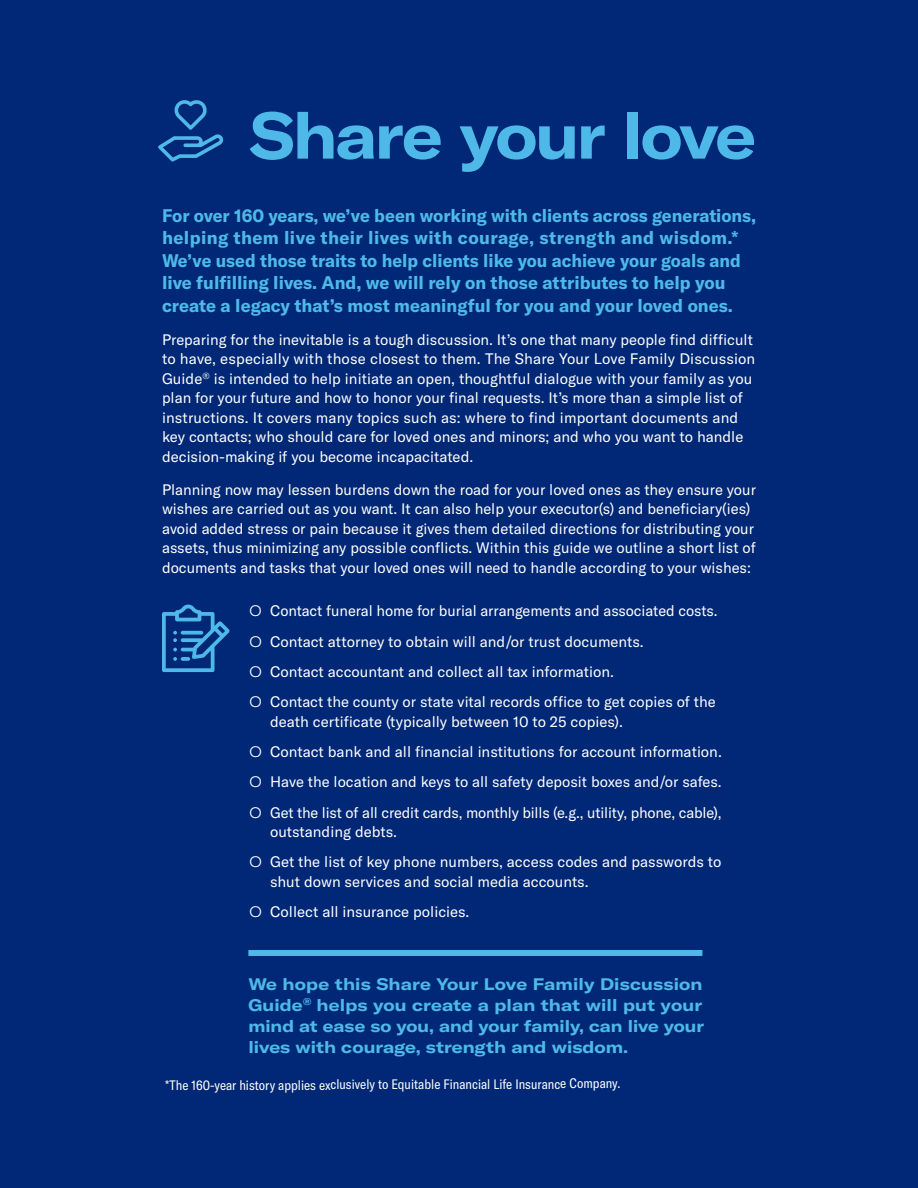
<style>
.page{position:relative;width:918px;height:1188px;background:#002876}
.page>*{position:absolute;margin:0;border:0;box-sizing:border-box;transform-origin:0 0}
.A_Head{font:700 expanded 64.5px "GT America";letter-spacing:-.035em;color:#4eb9e9;scale:.95 1}
.Intro_Copy{font:700 18px/22.5px "GT America";color:#4eb9e9}
.Callout_3{font:700 expanded 16.5px/21px "GT America";letter-spacing:.005em;color:#4eb9e9}
.Intro_Copy-2{font:15px/19.5px "GT America";color:#fff}
.Body_Copy{font:15px/19.5px "GT America";color:#fff}
.t1{font:condensed 13.5px "GT America";letter-spacing:-.005em;color:#fff}
.s1{font-weight:900}
</style>
<div class="page">
<div style="left:248px;top:950px;width:454px;height:6px;background:#4eb9e9"></div>
<svg style="left:162px;top:605px;width:68px;height:67px"></svg>
<svg style="left:158px;top:100px;width:65px;height:62px"></svg>
<p class="A_Head" style="left:250px;top:95px;width:534px">Share your love</p>
<p class="Intro_Copy" style="left:162px;top:204px;width:596px">For over 160 years, we’ve been working with clients across generations, helping them live their lives with courage, strength and wisdom.* We’ve used those traits to help clients like you achieve your goals and live fulfilling lives. And, we will rely on those attributes to help you create a legacy that’s most meaningful for you and your loved ones.</p>
<p class="Intro_Copy-2" style="left:162px;top:330px;width:595px">Preparing for the inevitable is a tough discussion. It’s one that many people find difficult to have, especially with those closest to them. The Share Your Love Family Discussion Guide<sup>®</sup> is intended to help initiate an open, thoughtful dialogue with your family as you plan for your future and how to honor your final requests. It’s more than a simple list of instructions. It covers many topics such as: where to find important documents and key contacts; who should care for loved ones and minors; and who you want to handle decision-making if you become incapacitated.</p>
<p class="Body_Copy" style="left:162px;top:480px;width:596px">Planning now may lessen burdens down the road for your loved ones as they ensure your wishes are carried out as you want. It can also help your executor(s) and beneficiary(ies) avoid added stress or pain because it gives them detailed directions for distributing your assets, thus minimizing any possible conflicts. Within this guide we outline a short list of documents and tasks that your loved ones will need to handle according to your wishes:</p>
<p class="Intro_Copy-2" style="left:250px;top:601px;width:469px"><span class="s1">○</span> Contact funeral home for burial arrangements and associated costs.</p>
<p class="Intro_Copy-2" style="left:250px;top:632px;width:395px"><span class="s1">○</span> Contact attorney to obtain will and/or trust documents.</p>
<p class="Intro_Copy-2" style="left:250px;top:662px;width:366px"><span class="s1">○</span> Contact accountant and collect all tax information.</p>
<p class="Intro_Copy-2" style="left:270px;top:692px;width:447px;text-indent:-20px"><span class="s1">○</span> Contact the county or state vital records office to get copies of the death certificate (typically between 10 to 25 copies).</p>
<p class="Intro_Copy-2" style="left:250px;top:742px;width:474px"><span class="s1">○</span> Contact bank and all financial institutions for account information.</p>
<p class="Intro_Copy-2" style="left:250px;top:772px;width:473px"><span class="s1">○</span> Have the location and keys to all safety deposit boxes and/or safes.</p>
<p class="Intro_Copy-2" style="left:270px;top:803px;width:453px;text-indent:-20px"><span class="s1">○</span> Get the list of all credit cards, monthly bills (e.g., utility, phone, cable), outstanding debts.</p>
<p class="Intro_Copy-2" style="left:270px;top:852px;width:453px;text-indent:-20px"><span class="s1">○</span> Get the list of key phone numbers, access codes and passwords to shut down services and social media accounts.</p>
<p class="Intro_Copy-2" style="left:250px;top:902px;width:221px"><span class="s1">○</span> Collect all insurance policies.</p>
<p class="Callout_3" style="left:248px;top:973px;width:457px">We hope this Share Your Love Family Discussion Guide<sup>®</sup> helps you create a plan that will put your mind at ease so you, and your family, can live your lives with courage, strength and wisdom.</p>
<p class="t1" style="left:165px;top:1077px;width:457px">*The 160-year history applies exclusively to Equitable Financial Life Insurance Company.</p>
</div>
